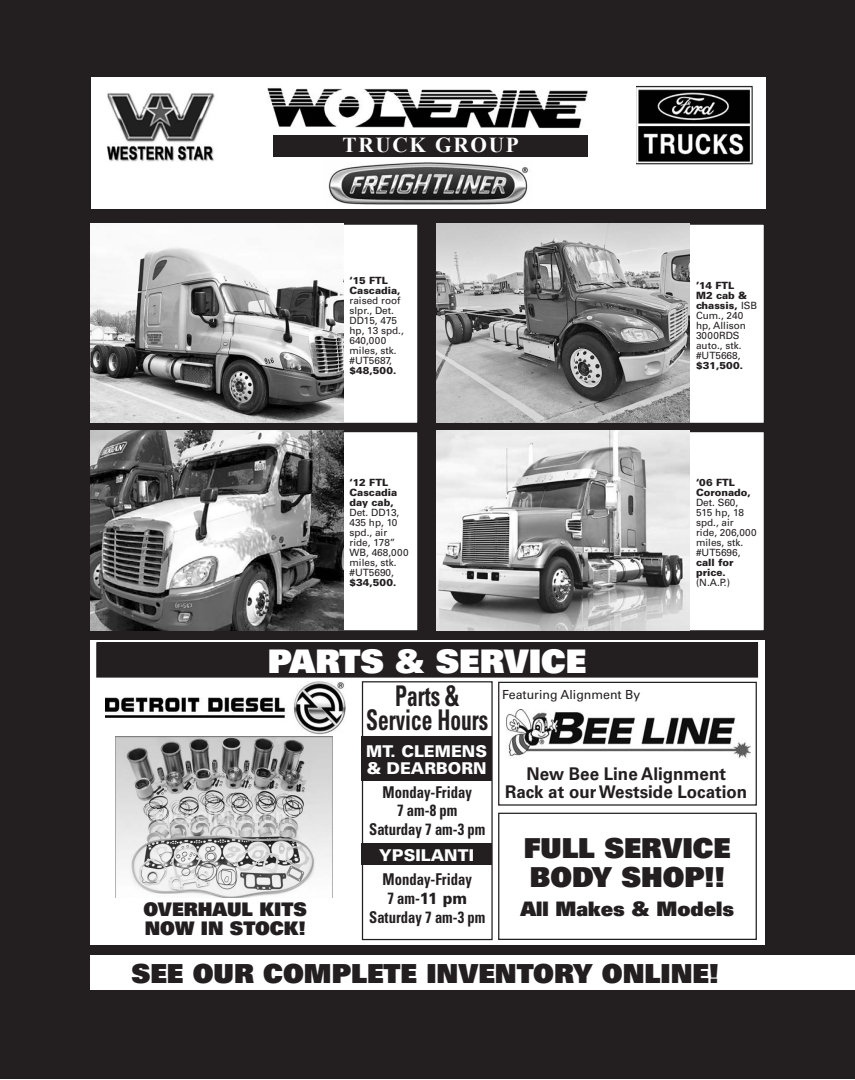
<style>
.page{position:relative;width:855px;height:1080px;background:#fff}
.page>*{position:absolute;margin:0;border:0;box-sizing:border-box;transform-origin:0 0}
.t1{font:900 32.5px "Univers";color:#fff}
.t2{font:700 condensed 28.5px "Univers";color:#231f20;scale:.75 1}
.t3{font:900 27.5px "Univers";color:#231f20}
.t4{font:900 26.25px "Univers";color:#231f20}
.t5{font:700 21.25px "Times New Roman";letter-spacing:.08em;color:#fff}
.t6{font:900 20px "Univers";color:#231f20}
.t7{font:900 18.75px "Univers";color:#231f20}
.t8{font:700 17.5px "Univers";color:#231f20}
.t9{font:700 condensed 16.25px "Univers";color:#231f20;scale:.9 1}
.t10{font:900 16.25px "Univers";color:#fff}
.t11{font:12.5px "Univers";color:#231f20}
.t12{font:10px/10px "Univers";color:#231f20}
.t13{font:900 10px/10px "Univers";color:#231f20}
.s1{font-weight:900}
.s2{font-weight:900;font-stretch:normal}
</style>
<div class="page">
<div style="left:0;top:0;width:855px;height:1079px;background:#231f20"></div>
<div style="left:91px;top:78px;width:675px;height:131px;background:#fff"></div>
<div style="left:273px;top:135px;width:315px;height:21px;background:#231f20"></div>
<img style="left:267px;top:88px;width:321px;height:41px">
<div style="left:90px;top:640px;width:675px;height:305px;background:#fff"></div>
<div style="left:90px;top:955px;width:765px;height:34px;background:#fff"></div>
<div style="left:97px;top:643px;width:660px;height:34px;background:#231f20"></div>
<div style="left:96px;top:642px;width:662px;height:36px;border:1px solid #231f20"></div>
<div style="left:362px;top:681px;width:131px;height:259px;border:1px solid #231f20"></div>
<div style="left:361px;top:737px;width:131px;height:44px;background:#231f20"></div>
<div style="left:361px;top:844px;width:131px;height:21px;background:#231f20"></div>
<img style="left:507px;top:710px;width:244px;height:48px">
<div style="left:498px;top:682px;width:259px;height:124px;border:1px solid #231f20"></div>
<div style="left:498px;top:813px;width:259px;height:127px;border:1px solid #231f20"></div>
<img style="left:328px;top:162px;width:201px;height:43px">
<img style="left:636px;top:85px;width:117px;height:80px">
<img style="left:106px;top:93px;width:109px;height:69px">
<img style="left:106px;top:682px;width:240px;height:53px">
<img style="left:116px;top:737px;width:217px;height:161px">
<div style="left:91px;top:224px;width:327px;height:199px;background:#fff"></div>
<img style="left:90px;top:224px;width:253px;height:199px">
<div style="left:437px;top:224px;width:327px;height:199px;background:#fff"></div>
<img style="left:437px;top:224px;width:253px;height:199px">
<div style="left:91px;top:432px;width:327px;height:199px;background:#fff"></div>
<img style="left:90px;top:431px;width:253px;height:199px">
<div style="left:437px;top:432px;width:327px;height:199px;background:#fff"></div>
<img style="left:437px;top:431px;width:253px;height:199px">
<p class="t5" style="left:343px;top:130px;width:178px">TRUCK GROUP</p>
<p class="t13" style="left:350px;top:275px;width:53px">‘15 FTL<br>Cascadia,</p>
<p class="t12" style="left:350px;top:295px;width:56px">raised roof slpr., Det.<br>DD15, 475 hp, 13 spd.,<br>640,000 miles, stk. #UT5687, <span class="s1">$48,500.</span></p>
<p class="t13" style="left:350px;top:478px;width:49px">‘12 FTL<br>Cascadia day cab,</p>
<p class="t12" style="left:350px;top:508px;width:61px">Det. DD13,<br>435 hp, 10 spd., air ride, 178”<br>WB, 468,000 miles, stk. #UT5690, <span class="s1">$34,500.</span></p>
<p class="t1" style="left:268px;top:640px;width:320px">PARTS &amp; SERVICE</p>
<p class="t2" style="left:395px;top:679px;width:87px">Parts &amp;</p>
<p class="t2" style="left:366px;top:702px;width:165px">Service Hours</p>
<p class="t11" style="left:502px;top:687px;width:140px">Featuring Alignment By</p>
<p class="t12" style="left:696px;top:280px;width:63px"><span class="s1">’14 FTL<br>M2 cab &amp; chassis,</span> ISB<br>Cum., 240 hp, Allison<br>3000RDS auto., stk. #UT5668, <span class="s1">$31,500.</span></p>
<p class="t12" style="left:696px;top:478px;width:62px"><span class="s1">‘06 FTL<br>Coronado,<br></span>Det. S60,<br>515 hp, 18 spd., air ride, 206,000 miles, stk. #UT5696, <span class="s1">call for price.</span></p>
<p class="t12" style="left:696px;top:578px;width:36px">(N.A.P.)</p>
<p class="t7" style="left:144px;top:897px;width:165px">OVERHAUL KITS</p>
<p class="t7" style="left:145px;top:916px;width:162px">NOW IN STOCK!</p>
<p class="t10" style="left:366px;top:741px;width:122px">MT. CLEMENS</p>
<p class="t10" style="left:367px;top:758px;width:122px">&amp; DEARBORN</p>
<p class="t9" style="left:383px;top:782px;width:101px">Monday-Friday</p>
<p class="t9" style="left:397px;top:801px;width:68px">7 am-8 pm</p>
<p class="t9" style="left:369px;top:819px;width:131px">Saturday 7 am-3 pm</p>
<p class="t9" style="left:383px;top:869px;width:101px">Monday-Friday</p>
<p class="t9" style="left:388px;top:888px;width:90px">7 am-<span class="s2">11 pm</span></p>
<p class="t9" style="left:369px;top:907px;width:131px">Saturday 7 am-3 pm</p>
<p class="t10" style="left:379px;top:845px;width:96px">YPSILANTI</p>
<p class="t8" style="left:526px;top:764px;width:201px">New Bee Line Alignment</p>
<p class="t8" style="left:505px;top:781px;width:244px">Rack at our Westside Location</p>
<p class="t3" style="left:524px;top:830px;width:208px">FULL SERVICE</p>
<p class="t3" style="left:530px;top:859px;width:196px">BODY SHOP!!</p>
<p class="t6" style="left:520px;top:895px;width:215px">All Makes &amp; Models</p>
<p class="t4" style="left:131px;top:956px;width:589px">SEE OUR COMPLETE INVENTORY ONLINE!</p>
</div>
